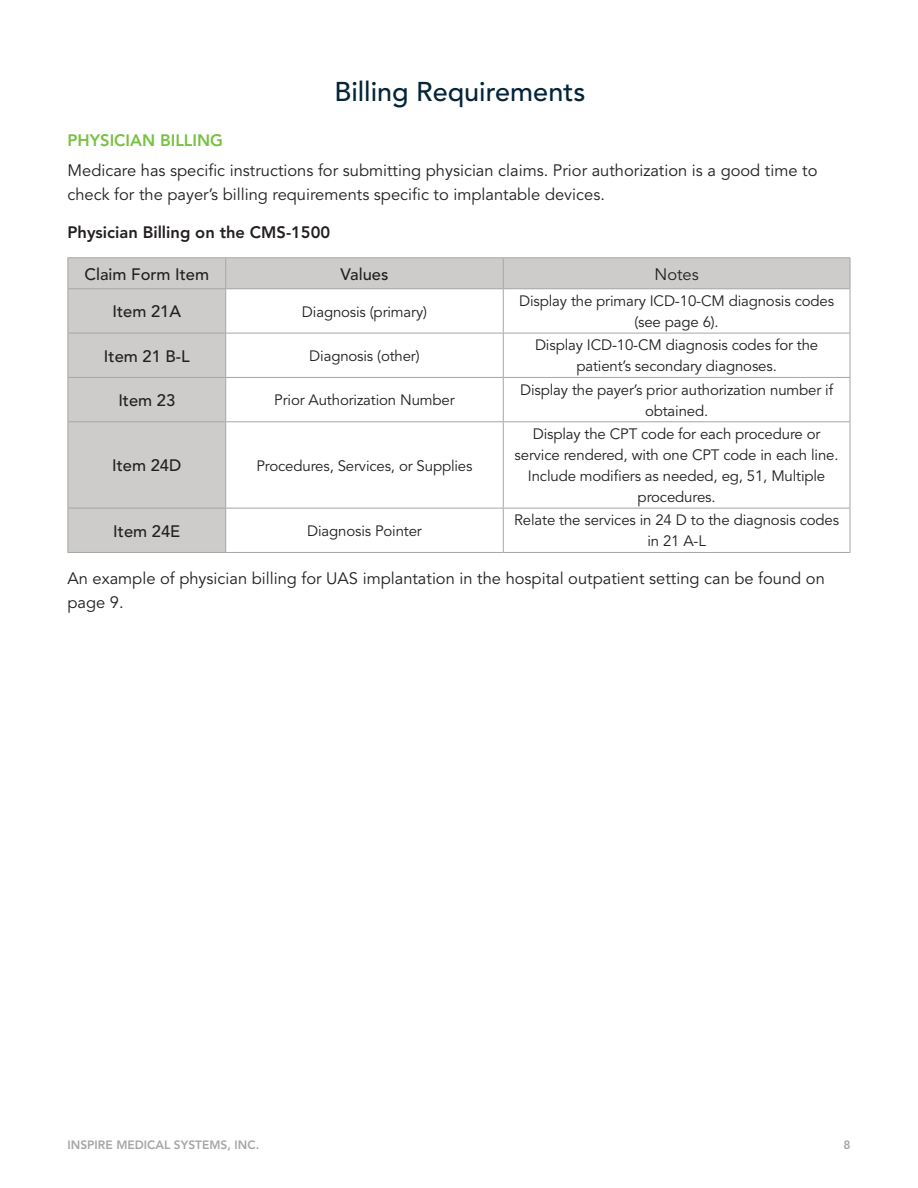
<style>
.page{position:relative;width:918px;height:1188px;background:#fff}
.page>*{position:absolute;margin:0;border:0;box-sizing:border-box;transform-origin:0 0}
.PAGE_HEADER{font:500 27px "Avenir LT Std";color:#052438}
.BODY{font:16.5px/24px "Avenir LT Std";color:#231f20}
.CHART_LABELS{font:500 16.5px "Avenir LT Std";color:#231f20}
.BODY-2{font:800 16.5px "Avenir LT Std";color:#231f20}
.SUBHEAD{font:800 16.5px "Avenir LT Std";color:#79c142}
.CHART_BODY{font:15px/21px "Avenir LT Std";letter-spacing:-.01em;color:#231f20;text-align:center}
.t1{font:800 12px "Avenir LT Std";color:#a6a6a5}
</style>
<div class="page">
<svg style="left:69px;top:258px;width:781px;height:294px"></svg>
<hr style="left:68px;top:257px;width:158px;height:1px;background:#a6a6a5">
<hr style="left:68px;top:258px;width:1px;height:30px;background:#a6a6a5">
<hr style="left:226px;top:257px;width:277px;height:1px;background:#a6a6a5">
<hr style="left:225px;top:258px;width:1px;height:30px;background:#a6a6a5">
<hr style="left:503px;top:257px;width:347px;height:1px;background:#a6a6a5">
<hr style="left:503px;top:258px;width:1px;height:30px;background:#a6a6a5">
<hr style="left:850px;top:258px;width:1px;height:30px;background:#a6a6a5">
<hr style="left:68px;top:288px;width:158px;height:1px;background:#a6a6a5">
<hr style="left:68px;top:289px;width:1px;height:44px;background:#a6a6a5">
<hr style="left:226px;top:288px;width:277px;height:1px;background:#a6a6a5">
<hr style="left:225px;top:289px;width:1px;height:44px;background:#a6a6a5">
<hr style="left:503px;top:288px;width:347px;height:1px;background:#a6a6a5">
<hr style="left:503px;top:289px;width:1px;height:44px;background:#a6a6a5">
<hr style="left:850px;top:289px;width:1px;height:44px;background:#a6a6a5">
<hr style="left:68px;top:333px;width:158px;height:1px;background:#a6a6a5">
<hr style="left:68px;top:333px;width:1px;height:44px;background:#a6a6a5">
<hr style="left:226px;top:333px;width:277px;height:1px;background:#a6a6a5">
<hr style="left:225px;top:333px;width:1px;height:44px;background:#a6a6a5">
<hr style="left:503px;top:333px;width:347px;height:1px;background:#a6a6a5">
<hr style="left:503px;top:333px;width:1px;height:44px;background:#a6a6a5">
<hr style="left:850px;top:333px;width:1px;height:44px;background:#a6a6a5">
<hr style="left:68px;top:377px;width:158px;height:1px;background:#a6a6a5">
<hr style="left:68px;top:378px;width:1px;height:43px;background:#a6a6a5">
<hr style="left:226px;top:377px;width:277px;height:1px;background:#a6a6a5">
<hr style="left:225px;top:378px;width:1px;height:43px;background:#a6a6a5">
<hr style="left:503px;top:377px;width:347px;height:1px;background:#a6a6a5">
<hr style="left:503px;top:378px;width:1px;height:43px;background:#a6a6a5">
<hr style="left:850px;top:378px;width:1px;height:43px;background:#a6a6a5">
<hr style="left:68px;top:421px;width:158px;height:1px;background:#a6a6a5">
<hr style="left:68px;top:422px;width:1px;height:86px;background:#a6a6a5">
<hr style="left:226px;top:421px;width:277px;height:1px;background:#a6a6a5">
<hr style="left:225px;top:422px;width:1px;height:86px;background:#a6a6a5">
<hr style="left:503px;top:421px;width:347px;height:1px;background:#a6a6a5">
<hr style="left:503px;top:422px;width:1px;height:86px;background:#a6a6a5">
<hr style="left:850px;top:422px;width:1px;height:86px;background:#a6a6a5">
<hr style="left:68px;top:508px;width:158px;height:1px;background:#a6a6a5">
<hr style="left:68px;top:508px;width:1px;height:44px;background:#a6a6a5">
<hr style="left:226px;top:508px;width:277px;height:1px;background:#a6a6a5">
<hr style="left:225px;top:508px;width:1px;height:44px;background:#a6a6a5">
<hr style="left:503px;top:508px;width:347px;height:1px;background:#a6a6a5">
<hr style="left:503px;top:508px;width:1px;height:44px;background:#a6a6a5">
<hr style="left:850px;top:508px;width:1px;height:44px;background:#a6a6a5">
<hr style="left:68px;top:552px;width:158px;height:1px;background:#a6a6a5">
<hr style="left:226px;top:552px;width:277px;height:1px;background:#a6a6a5">
<hr style="left:503px;top:552px;width:347px;height:1px;background:#a6a6a5">
<p class="PAGE_HEADER" style="left:334px;top:76px;width:252px">Billing Requirements</p>
<p class="SUBHEAD" style="left:68px;top:130px;width:157px">PHYSICIAN BILLING</p>
<p class="BODY" style="left:68px;top:159px;width:752px">Medicare has specific instructions for submitting physician claims. Prior authorization is a good time to check for the payer’s billing requirements specific to implantable devices.</p>
<p class="BODY-2" style="left:68px;top:222px;width:264px">Physician Billing on the CMS-1500</p>
<p class="CHART_LABELS" style="left:84px;top:264px;width:126px">Claim Form Item</p>
<p class="CHART_LABELS" style="left:341px;top:264px;width:49px">Values</p>
<p class="BODY" style="left:655px;top:262px;width:46px">Notes</p>
<p class="CHART_LABELS" style="left:113px;top:302px;width:70px">Item 21A</p>
<p class="CHART_BODY" style="left:302px;top:301px;width:127px">Diagnosis (primary)</p>
<p class="CHART_BODY" style="left:519px;top:291px;width:316px">Display the primary ICD-10-CM diagnosis codes (see page 6).</p>
<p class="CHART_LABELS" style="left:104px;top:346px;width:87px">Item 21 B-L</p>
<p class="CHART_BODY" style="left:309px;top:346px;width:112px">Diagnosis (other)</p>
<p class="CHART_BODY" style="left:535px;top:335px;width:285px">Display ICD-10-CM diagnosis codes for the patient’s secondary diagnoses.</p>
<p class="CHART_LABELS" style="left:118px;top:391px;width:58px">Item 23</p>
<p class="CHART_BODY" style="left:274px;top:390px;width:182px">Prior Authorization Number</p>
<p class="CHART_BODY" style="left:520px;top:380px;width:315px">Display the payer’s prior authorization number if obtained.</p>
<p class="CHART_LABELS" style="left:112px;top:456px;width:71px">Item 24D</p>
<p class="CHART_BODY" style="left:256px;top:455px;width:218px">Procedures, Services, or Supplies</p>
<p class="CHART_BODY" style="left:515px;top:424px;width:325px">Display the CPT code for each procedure or service rendered, with one CPT code in each line.<br>Include modifiers as needed, eg, 51, Multiple procedures.</p>
<p class="CHART_LABELS" style="left:113px;top:521px;width:68px">Item 24E</p>
<p class="CHART_BODY" style="left:307px;top:521px;width:116px">Diagnosis Pointer</p>
<p class="CHART_BODY" style="left:514px;top:510px;width:326px">Relate the services in 24 D to the diagnosis codes in 21 A-L</p>
<p class="BODY" style="left:68px;top:567px;width:759px">An example of physician billing for UAS implantation in the hospital outpatient setting can be found on page 9.</p>
<p class="t1" style="left:68px;top:1138px;width:193px">INSPIRE MEDICAL SYSTEMS, INC.</p>
<p class="t1" style="left:843px;top:1138px;width:9px">8</p>
</div>
